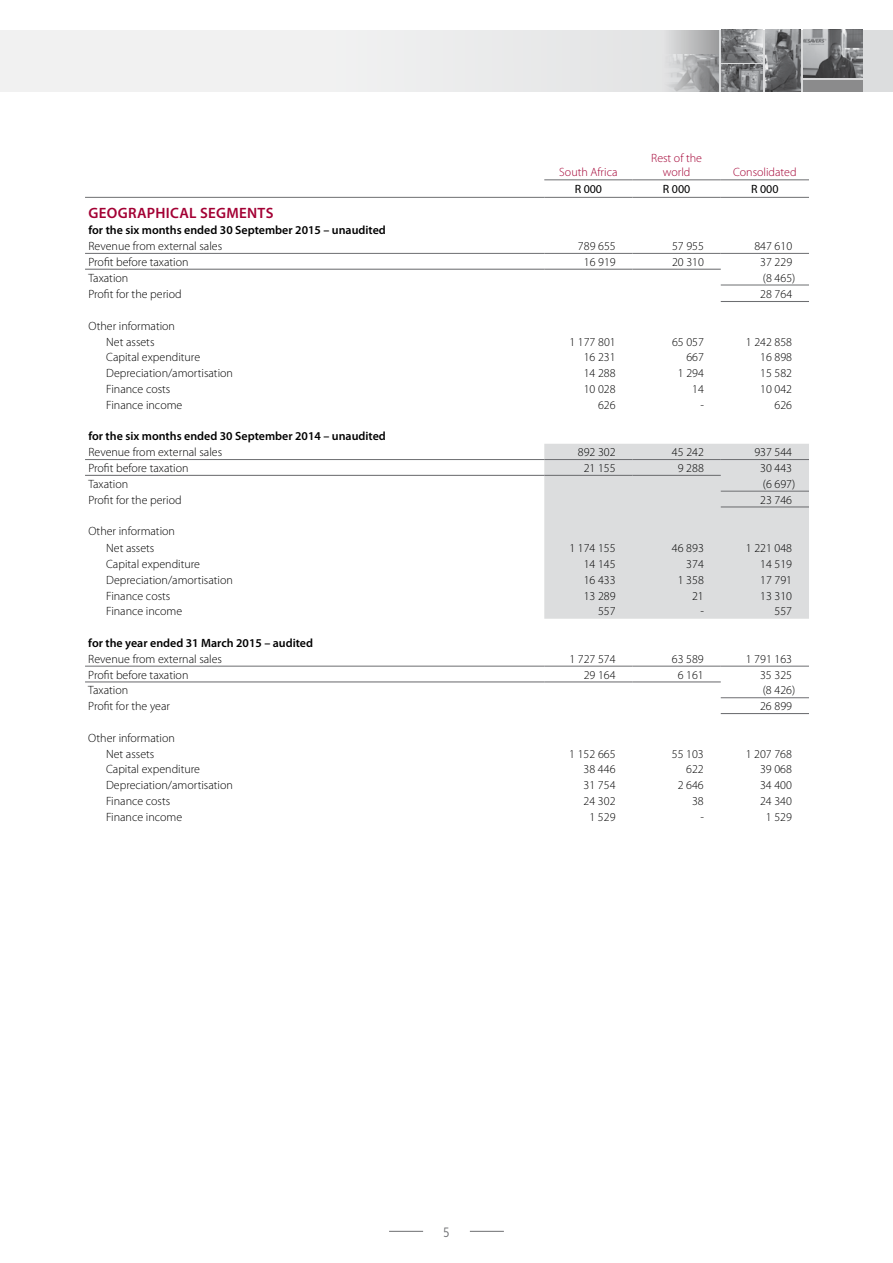
<style>
.page{position:relative;width:893px;height:1263px;background:#fff}
.page>*{position:absolute;margin:0;border:0;box-sizing:border-box;transform-origin:0 0}
.t1{font:600 15px "Myriad Pro";letter-spacing:.02em;color:#a30134}
.t2{font:13.5px "Gotham X Narrow";color:#6d6e71}
.t3{font:300 12px/15.8px "Myriad Pro";color:#000;text-align:center}
.t4{font:600 12px "Myriad Pro";color:#000}
.t5{font:300 12px/13.5px "Myriad Pro";color:#a30134;text-align:center}
.t6{font:12px "Myriad Pro";color:#000}
</style>
<div class="page">
<hr style="left:389px;top:1231px;width:34px;height:1px;background:#6d6e71">
<hr style="left:470px;top:1231px;width:34px;height:1px;background:#6d6e71">
<div style="left:544px;top:444px;width:265px;height:175px;background:#dcddde"></div>
<hr style="left:85px;top:197px;width:459px;height:1px;background:#6d6e71">
<hr style="left:544px;top:180px;width:88px;height:1px;background:#6d6e71">
<hr style="left:632px;top:180px;width:89px;height:1px;background:#6d6e71">
<hr style="left:721px;top:180px;width:88px;height:1px;background:#6d6e71">
<hr style="left:544px;top:197px;width:88px;height:1px;background:#6d6e71">
<hr style="left:632px;top:197px;width:89px;height:1px;background:#6d6e71">
<hr style="left:721px;top:197px;width:88px;height:1px;background:#6d6e71">
<hr style="left:85px;top:253px;width:459px;height:1px;background:#6d6e71">
<hr style="left:544px;top:253px;width:88px;height:1px;background:#6d6e71">
<hr style="left:85px;top:269px;width:459px;height:1px;background:#6d6e71">
<hr style="left:544px;top:269px;width:88px;height:1px;background:#6d6e71">
<hr style="left:721px;top:301px;width:88px;height:1px;background:#6d6e71">
<hr style="left:721px;top:285px;width:88px;height:1px;background:#6d6e71">
<hr style="left:85px;top:459px;width:459px;height:1px;background:#6d6e71">
<hr style="left:544px;top:459px;width:88px;height:1px;background:#6d6e71">
<hr style="left:85px;top:475px;width:459px;height:1px;background:#6d6e71">
<hr style="left:544px;top:475px;width:88px;height:1px;background:#6d6e71">
<hr style="left:721px;top:506px;width:88px;height:1px;background:#6d6e71">
<hr style="left:721px;top:491px;width:88px;height:1px;background:#6d6e71">
<hr style="left:85px;top:666px;width:459px;height:1px;background:#6d6e71">
<hr style="left:544px;top:666px;width:88px;height:1px;background:#6d6e71">
<hr style="left:85px;top:681px;width:459px;height:1px;background:#6d6e71">
<hr style="left:544px;top:681px;width:88px;height:1px;background:#6d6e71">
<hr style="left:721px;top:713px;width:88px;height:1px;background:#6d6e71">
<hr style="left:721px;top:697px;width:88px;height:1px;background:#6d6e71">
<hr style="left:632px;top:681px;width:89px;height:1px;background:#6d6e71">
<hr style="left:632px;top:666px;width:89px;height:1px;background:#6d6e71">
<hr style="left:721px;top:666px;width:88px;height:1px;background:#6d6e71">
<hr style="left:632px;top:459px;width:89px;height:1px;background:#6d6e71">
<hr style="left:721px;top:459px;width:88px;height:1px;background:#6d6e71">
<hr style="left:632px;top:475px;width:89px;height:1px;background:#6d6e71">
<hr style="left:632px;top:269px;width:89px;height:1px;background:#6d6e71">
<hr style="left:632px;top:253px;width:89px;height:1px;background:#6d6e71">
<hr style="left:721px;top:253px;width:88px;height:1px;background:#6d6e71">
<div style="left:0;top:30px;width:893px;height:61px;background:#dcddde"></div>
<div style="left:0;top:30px;width:862px;height:61px;background:linear-gradient(to bottom,#edeeee,#edeeee)"></div>
<svg style="left:663px;top:30px;width:199px;height:61px"></svg>
<p class="t5" style="left:559px;top:165px;width:60px">South Africa</p>
<p class="t5" style="left:651px;top:151px;width:52px">Rest of the world</p>
<p class="t5" style="left:733px;top:165px;width:65px">Consolidated</p>
<p class="t6" style="left:575px;top:182px;width:29px">R 000</p>
<p class="t6" style="left:663px;top:182px;width:29px">R 000</p>
<p class="t6" style="left:751px;top:182px;width:29px">R 000</p>
<p class="t1" style="left:89px;top:204px;width:186px">GEOGRAPHICAL SEGMENTS</p>
<p class="t4" style="left:88px;top:222px;width:299px">for the six months ended 30 September 2015 – unaudited</p>
<p class="t3" style="left:88px;top:238px;width:135px">Revenue from external sales</p>
<p class="t3" style="left:578px;top:238px;width:39px">789 655</p>
<p class="t3" style="left:672px;top:238px;width:33px">57 955</p>
<p class="t3" style="left:754px;top:238px;width:39px">847 610</p>
<p class="t3" style="left:88px;top:254px;width:102px">Profit before taxation</p>
<p class="t3" style="left:584px;top:254px;width:33px">16 919</p>
<p class="t3" style="left:672px;top:254px;width:33px">20 310</p>
<p class="t3" style="left:760px;top:254px;width:33px">37 229</p>
<p class="t3" style="left:88px;top:270px;width:41px">Taxation</p>
<p class="t3" style="left:763px;top:270px;width:34px">(8 465)</p>
<p class="t3" style="left:88px;top:286px;width:95px">Profit for the period</p>
<p class="t3" style="left:760px;top:286px;width:33px">28 764</p>
<p class="t3" style="left:88px;top:318px;width:88px">Other information<br>Net assets</p>
<p class="t3" style="left:569px;top:333px;width:48px">1 177 801</p>
<p class="t3" style="left:672px;top:333px;width:33px">65 057</p>
<p class="t3" style="left:746px;top:333px;width:48px">1 242 858</p>
<p class="t3" style="left:106px;top:349px;width:95px">Capital expenditure</p>
<p class="t3" style="left:584px;top:349px;width:33px">16 231</p>
<p class="t3" style="left:686px;top:349px;width:19px">667</p>
<p class="t3" style="left:760px;top:349px;width:33px">16 898</p>
<p class="t3" style="left:106px;top:365px;width:128px">Depreciation/amortisation</p>
<p class="t3" style="left:584px;top:365px;width:33px">14 288</p>
<p class="t3" style="left:678px;top:365px;width:28px">1 294</p>
<p class="t3" style="left:760px;top:365px;width:33px">15 582</p>
<p class="t3" style="left:106px;top:381px;width:66px">Finance costs</p>
<p class="t3" style="left:584px;top:381px;width:33px">10 028</p>
<p class="t3" style="left:692px;top:381px;width:13px">14</p>
<p class="t3" style="left:760px;top:381px;width:33px">10 042</p>
<p class="t3" style="left:106px;top:397px;width:78px">Finance income</p>
<p class="t3" style="left:598px;top:397px;width:19px">626</p>
<p class="t3" style="left:700px;top:397px;width:5px">-</p>
<p class="t3" style="left:775px;top:397px;width:19px">626</p>
<p class="t4" style="left:88px;top:429px;width:299px">for the six months ended 30 September 2014 – unaudited</p>
<p class="t3" style="left:88px;top:444px;width:135px">Revenue from external sales</p>
<p class="t3" style="left:578px;top:444px;width:39px">892 302</p>
<p class="t3" style="left:672px;top:444px;width:33px">45 242</p>
<p class="t3" style="left:754px;top:444px;width:39px">937 544</p>
<p class="t3" style="left:88px;top:460px;width:102px">Profit before taxation</p>
<p class="t3" style="left:584px;top:460px;width:33px">21 155</p>
<p class="t3" style="left:678px;top:460px;width:28px">9 288</p>
<p class="t3" style="left:760px;top:460px;width:33px">30 443</p>
<p class="t3" style="left:88px;top:476px;width:41px">Taxation</p>
<p class="t3" style="left:763px;top:476px;width:34px">(6 697)</p>
<p class="t3" style="left:88px;top:492px;width:95px">Profit for the period</p>
<p class="t3" style="left:760px;top:492px;width:33px">23 746</p>
<p class="t3" style="left:88px;top:523px;width:88px;line-height:17px">Other information<br>Net assets</p>
<p class="t3" style="left:569px;top:540px;width:48px">1 174 155</p>
<p class="t3" style="left:672px;top:540px;width:33px">46 893</p>
<p class="t3" style="left:746px;top:540px;width:48px">1 221 048</p>
<p class="t3" style="left:106px;top:556px;width:95px">Capital expenditure</p>
<p class="t3" style="left:584px;top:556px;width:33px">14 145</p>
<p class="t3" style="left:686px;top:556px;width:19px">374</p>
<p class="t3" style="left:760px;top:556px;width:33px">14 519</p>
<p class="t3" style="left:106px;top:572px;width:128px">Depreciation/amortisation</p>
<p class="t3" style="left:584px;top:572px;width:33px">16 433</p>
<p class="t3" style="left:678px;top:572px;width:28px">1 358</p>
<p class="t3" style="left:760px;top:572px;width:33px">17 791</p>
<p class="t3" style="left:106px;top:587px;width:66px">Finance costs</p>
<p class="t3" style="left:584px;top:587px;width:33px">13 289</p>
<p class="t3" style="left:692px;top:587px;width:13px">21</p>
<p class="t3" style="left:760px;top:587px;width:33px">13 310</p>
<p class="t3" style="left:106px;top:603px;width:78px">Finance income</p>
<p class="t3" style="left:598px;top:603px;width:19px">557</p>
<p class="t3" style="left:700px;top:603px;width:5px">-</p>
<p class="t3" style="left:774px;top:603px;width:19px">557</p>
<p class="t4" style="left:88px;top:635px;width:226px">for the year ended 31 March 2015 – audited</p>
<p class="t3" style="left:88px;top:651px;width:135px">Revenue from external sales</p>
<p class="t3" style="left:569px;top:651px;width:48px">1 727 574</p>
<p class="t3" style="left:672px;top:651px;width:33px">63 589</p>
<p class="t3" style="left:746px;top:651px;width:48px">1 791 163</p>
<p class="t3" style="left:88px;top:667px;width:102px">Profit before taxation</p>
<p class="t3" style="left:584px;top:667px;width:33px">29 164</p>
<p class="t3" style="left:678px;top:667px;width:28px">6 161</p>
<p class="t3" style="left:760px;top:667px;width:33px">35 325</p>
<p class="t3" style="left:88px;top:682px;width:41px">Taxation</p>
<p class="t3" style="left:763px;top:682px;width:34px">(8 426)</p>
<p class="t3" style="left:88px;top:698px;width:83px">Profit for the year</p>
<p class="t3" style="left:760px;top:698px;width:33px">26 899</p>
<p class="t3" style="left:88px;top:730px;width:88px">Other information<br>Net assets</p>
<p class="t3" style="left:569px;top:746px;width:48px">1 152 665</p>
<p class="t3" style="left:672px;top:746px;width:33px">55 103</p>
<p class="t3" style="left:746px;top:746px;width:48px">1 207 768</p>
<p class="t3" style="left:106px;top:761px;width:95px">Capital expenditure</p>
<p class="t3" style="left:584px;top:761px;width:33px">38 446</p>
<p class="t3" style="left:686px;top:761px;width:19px">622</p>
<p class="t3" style="left:760px;top:761px;width:33px">39 068</p>
<p class="t3" style="left:106px;top:777px;width:128px">Depreciation/amortisation</p>
<p class="t3" style="left:584px;top:777px;width:33px">31 754</p>
<p class="t3" style="left:678px;top:777px;width:28px">2 646</p>
<p class="t3" style="left:760px;top:777px;width:33px">34 400</p>
<p class="t3" style="left:106px;top:793px;width:66px">Finance costs</p>
<p class="t3" style="left:584px;top:793px;width:33px">24 302</p>
<p class="t3" style="left:692px;top:793px;width:13px">38</p>
<p class="t3" style="left:760px;top:793px;width:33px">24 340</p>
<p class="t3" style="left:106px;top:809px;width:78px">Finance income</p>
<p class="t3" style="left:589px;top:809px;width:28px">1 529</p>
<p class="t3" style="left:700px;top:809px;width:5px">-</p>
<p class="t3" style="left:766px;top:809px;width:28px">1 529</p>
<p class="t2" style="left:444px;top:1224px;width:7px">5</p>
</div>
